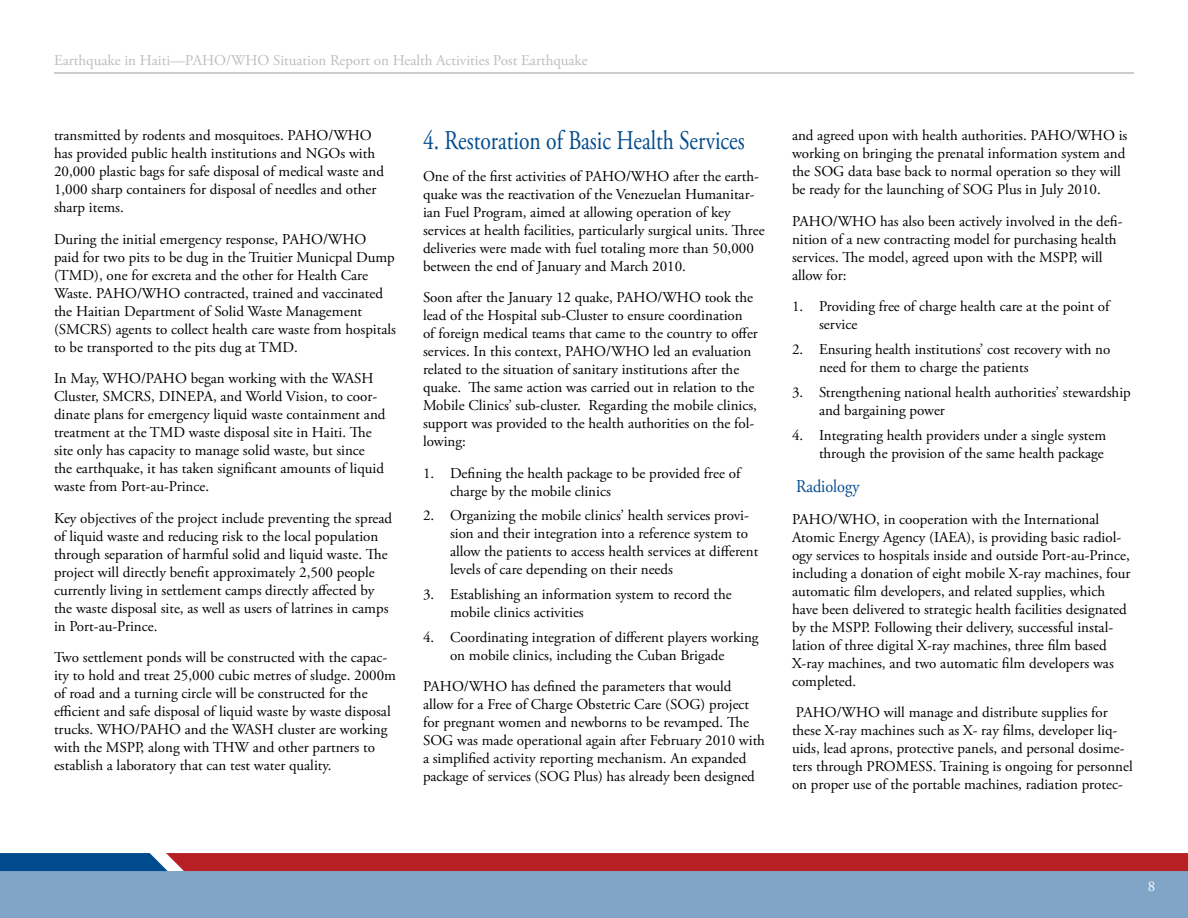
<style>
.page{position:relative;width:1188px;height:918px;background:#fff}
.page>*{position:absolute;margin:0;border:0;box-sizing:border-box;transform-origin:0 0}
.t1{font:27px "Adobe Garamond Pro";color:#004b8d;scale:.8 1}
.t2{font:18px "Adobe Garamond Pro";color:#004b8d;scale:.9 1}
.t3{font:15px/18px "Adobe Garamond Pro";color:#000}
.t4{font:15px "Adobe Garamond Pro";color:#bdbdc1}
.t5{font:15px "Adobe Garamond Pro";color:#fff}
</style>
<div class="page">
<div style="left:0;top:871px;width:1188px;height:47px;background:#80a5c6"></div>
<svg style="left:0;top:853px;width:1188px;height:18px;background:#9f2a37"></svg>
<hr style="left:54px;top:72px;width:1080px;height:2px;background:#bdbdc1">
<p class="t4" style="left:54px;top:51px;width:535px">Earthquake in Haiti—PAHO/WHO Situation Report on Health Activities Post Earthquake</p>
<p class="t3" style="left:54px;top:127px;width:331px">transmitted by rodents and mosquitoes. PAHO/WHO has provided public health institutions and NGOs with 20,000 plastic bags for safe disposal of medical waste and 1,000 sharp containers for disposal of needles and other sharp items.</p>
<p class="t3" style="left:54px;top:231px;width:344px">During the initial emergency response, PAHO/WHO<br>paid for two pits to be dug in the Truitier Municpal Dump (TMD), one for excreta and the other for Health Care Waste. PAHO/WHO contracted, trained and vaccinated the Haitian Department of Solid Waste Management (SMCRS) agents to collect health care waste from hospitals to be transported to the pits dug at TMD.</p>
<p class="t3" style="left:54px;top:370px;width:333px">In May, WHO/PAHO began working with the WASH Cluster, SMCRS, DINEPA, and World Vision, to coor&shy;dinate plans for emergency liquid waste containment and treatment at the TMD waste disposal site in Haiti. The site only has capacity to manage solid waste, but since the earthquake, it has taken significant amounts of liquid waste from Port-au-Prince.</p>
<p class="t3" style="left:54px;top:510px;width:340px">Key objectives of the project include preventing the spread of liquid waste and reducing risk to the local population through separation of harmful solid and liquid waste. The project will directly benefit approximately 2,500 people currently living in settlement camps directly affected by the waste disposal site, as well as users of latrines in camps in Port-au-Prince.</p>
<p class="t3" style="left:54px;top:649px;width:344px">Two settlement ponds will be constructed with the capac&shy;ity to hold and treat 25,000 cubic metres of sludge. 2000m of road and a turning circle will be constructed for the efficient and safe disposal of liquid waste by waste disposal trucks. WHO/PAHO and the WASH cluster are working with the MSPP, along with THW and other partners to establish a laboratory that can test water quality.</p>
<h1 class="t1" style="left:423px;top:124px;width:404px">4. Restoration of Basic Health Services</h1>
<p class="t3" style="left:423px;top:167px;width:343px">One of the first activities of PAHO/WHO after the earth&shy;quake was the reactivation of the Venezuelan Humanitar&shy;ian Fuel Program, aimed at allowing operation of key services at health facilities, particularly surgical units. Three deliveries were made with fuel totaling more than 50,000 between the end of January and March 2010.</p>
<p class="t3" style="left:423px;top:289px;width:336px">Soon after the January 12 quake, PAHO/WHO took the lead of the Hospital sub-Cluster to ensure coordination of foreign medical teams that came to the country to offer services. In this context, PAHO/WHO led an evaluation related to the situation of sanitary institutions after the quake. The same action was carried out in relation to the Mobile Clinics’ sub-cluster. Regarding the mobile clinics, support was provided to the health authorities on the fol&shy;lowing:</p>
<p class="t3" style="left:450px;top:464px;width:292px;text-indent:-27px">1. Defining the health package to be provided free of charge by the mobile clinics</p>
<p class="t3" style="left:450px;top:507px;width:310px;text-indent:-27px">2. Organizing the mobile clinics’ health services provi&shy;sion and their integration into a reference system to allow the patients to access health services at different levels of care depending on their needs</p>
<p class="t3" style="left:450px;top:586px;width:283px;text-indent:-27px">3. Establishing an information system to record the mobile clinics activities</p>
<p class="t3" style="left:423px;top:629px;width:337px;text-align:center">4. Coordinating integration of different players working on mobile clinics, including the Cuban Brigade</p>
<p class="t3" style="left:423px;top:678px;width:344px">PAHO/WHO has defined the parameters that would allow for a Free of Charge Obstetric Care (SOG) project for pregnant women and newborns to be revamped. The SOG was made operational again after February 2010 with a simplified activity reporting mechanism. An expanded package of services (SOG Plus) has already been designed</p>
<p class="t3" style="left:792px;top:127px;width:337px">and agreed upon with health authorities. PAHO/WHO is working on bringing the prenatal information system and the SOG data base back to normal operation so they will be ready for the launching of SOG Plus in July 2010.</p>
<p class="t3" style="left:792px;top:213px;width:332px">PAHO/WHO has also been actively involved in the defi&shy;nition of a new contracting model for purchasing health services. The model, agreed upon with the MSPP, will allow for:</p>
<p class="t3" style="left:819px;top:298px;width:292px;text-indent:-27px">1. Providing free of charge health care at the point of service</p>
<p class="t3" style="left:819px;top:341px;width:293px;text-indent:-27px">2. Ensuring health institutions’ cost recovery with no need for them to charge the patients</p>
<p class="t3" style="left:819px;top:384px;width:313px;text-indent:-27px">3. Strengthening national health authorities’ stewardship and bargaining power</p>
<p class="t3" style="left:792px;top:426px;width:316px;text-align:right">4. Integrating health providers under a single system through the provision of the same health package</p>
<p class="t2" style="left:796px;top:476px;width:72px">Radiology</p>
<p class="t3" style="left:792px;top:510px;width:340px">PAHO/WHO, in cooperation with the International Atomic Energy Agency (IAEA), is providing basic radiol&shy;ogy services to hospitals inside and outside Port-au-Prince, including a donation of eight mobile X-ray machines, four automatic film developers, and related supplies, which have been delivered to strategic health facilities designated by the MSPP. Following their delivery, successful instal&shy;lation of three digital X-ray machines, three film based X-ray machines, and two automatic film developers was completed.</p>
<p class="t3" style="left:792px;top:704px;width:342px">PAHO/WHO will manage and distribute supplies for these X-ray machines such as X- ray films, developer liq&shy;uids, lead aprons, protective panels, and personal dosime&shy;ters through PROMESS. Training is ongoing for personnel on proper use of the portable machines, radiation protec-</p>
<p class="t5" style="left:1148px;top:877px;width:9px">8</p>
</div>
